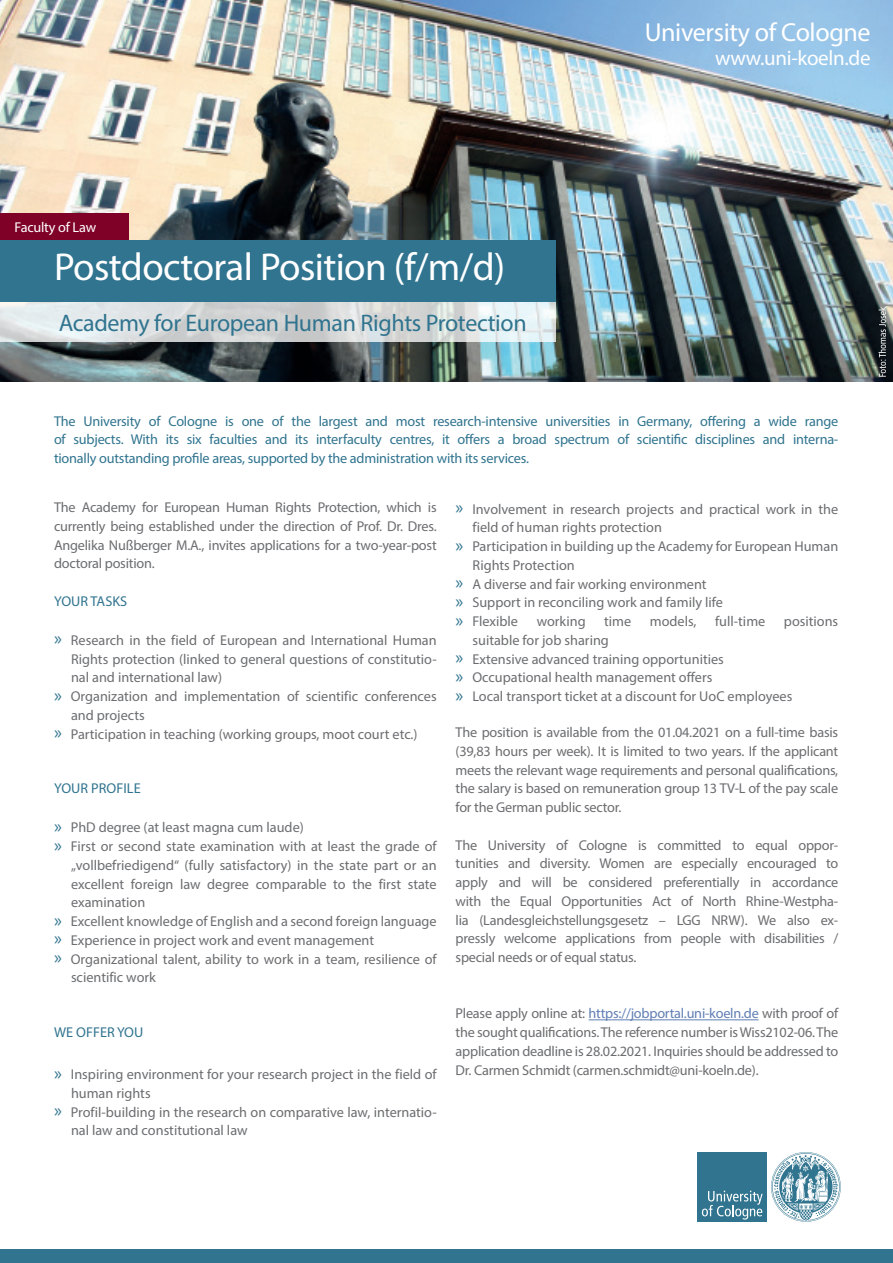
<style>
.page{position:relative;width:893px;height:1263px;background:#fff}
.page>*{position:absolute;margin:0;border:0;box-sizing:border-box;transform-origin:0 0}
.t1{font:39px "Myriad Pro";letter-spacing:-.015em;color:#fff}
.t2{font:26.1px "Myriad Pro";letter-spacing:-.015em;color:#fff}
.t3{font:24px "Myriad Pro";letter-spacing:-.015em;color:#30748f}
.t4{font:21px "Myriad Pro";letter-spacing:-.015em;color:#fff}
.Fließtext{font:14.25px/18.8px "Myriad Pro";color:#6c6d70}
.t5{font:14.25px/18.8px "Myriad Pro";letter-spacing:-.015em;color:#30748f;text-align:justify}
.t6{font:14.25px "Myriad Pro";letter-spacing:.005em;color:#30748f}
.t7{font:14.25px "Myriad Pro";letter-spacing:-.015em;color:#fff}
.s1{font-size:18.75px;color:#30748f}
.s2{color:#607eb4}
</style>
<div class="page">
<img style="left:0;top:0;width:893px;height:382px">
<div style="left:0;top:1249px;width:893px;height:14px;background:#30748f"></div>
<div style="left:0;top:240px;width:556px;height:62px;background:#30748f"></div>
<svg style="left:0;top:302px;width:556px;height:39px"></svg>
<div style="left:0;top:213px;width:129px;height:27px;background:#7f0128"></div>
<svg style="left:878px;top:307px;width:8px;height:70px"></svg>
<hr style="left:589px;top:1019px;width:170px;height:1px;background:#607eb4">
<div style="left:698px;top:1152px;width:69px;height:69px;background:#30748f"></div>
<svg style="left:771px;top:1152px;width:70px;height:70px"></svg>
<svg style="left:702px;top:1191px;width:61px;height:28px"></svg>
<p class="t7" style="left:15px;top:218px;width:83px">Faculty of Law</p>
<p class="t1" style="left:54px;top:243px;width:453px">Postdoctoral Position (f/m/d)</p>
<p class="t3" style="left:59px;top:308px;width:469px">Academy for European Human Rights Protection</p>
<p class="t2" style="left:645px;top:16px;width:227px">University of Cologne</p>
<p class="t4" style="left:715px;top:45px;width:157px">www.uni-koeln.de</p>
<p class="t5" style="left:54px;top:411px;width:786px">The University of Cologne is one of the largest and most research-intensive universities in Germany, offering a wide range of subjects. With its six faculties and its interfaculty centres, it offers a broad spectrum of scientific disciplines and interna&shy;tionally outstanding profile areas, supported by the administration with its services.</p>
<p class="Fließtext" style="left:473px;top:499px;width:367px;text-indent:-17px"><span class="s1">»</span> Involvement in research projects and practical work in the field of human rights protection</p>
<p class="Fließtext" style="left:473px;top:537px;width:367px;text-indent:-17px"><span class="s1">»</span> Participation in building up the Academy for European Human<br>Rights Protection</p>
<p class="Fließtext" style="left:456px;top:574px;width:253px"><span class="s1">»</span> A diverse and fair working environment</p>
<p class="Fließtext" style="left:456px;top:593px;width:269px"><span class="s1">»</span> Support in reconciling work and family life</p>
<p class="Fließtext" style="left:456px;top:612px;width:64px"><span class="s1">»</span> Flexible</p>
<p class="Fließtext" style="left:537px;top:612px;width:51px">working</p>
<p class="Fließtext" style="left:604px;top:612px;width:29px">time</p>
<p class="Fließtext" style="left:650px;top:612px;width:48px">models,</p>
<p class="Fließtext" style="left:715px;top:612px;width:52px">full-time</p>
<p class="Fließtext" style="left:784px;top:612px;width:56px">positions</p>
<p class="Fließtext" style="left:473px;top:630px;width:138px">suitable for job sharing</p>
<p class="Fließtext" style="left:456px;top:649px;width:270px"><span class="s1">»</span> Extensive advanced training opportunities</p>
<p class="Fließtext" style="left:456px;top:668px;width:258px"><span class="s1">»</span> Occupational health management offers</p>
<p class="Fließtext" style="left:456px;top:687px;width:338px"><span class="s1">»</span> Local transport ticket at a discount for UoC employees</p>
<p class="Fließtext" style="left:456px;top:723px;width:384px;text-align:justify">The position is available from the 01.04.2021 on a full-time basis (39,83 hours per week). It is limited to two years. If the applicant meets the relevant wage requirements and personal qualifications, the salary is based on remuneration group 13 TV-L of the pay scale for the German public sector.</p>
<p class="Fließtext" style="left:456px;top:835px;width:384px;text-align:justify">The University of Cologne is committed to equal oppor&shy;tunities and diversity. Women are especially encouraged to apply and will be considered preferentially in accordance with the Equal Opportunities Act of North Rhine-Westpha&shy;lia (Landesgleichstellungsgesetz – LGG NRW). We also ex&shy;pressly welcome applications from people with disabilities / special needs or of equal status.</p>
<p class="Fließtext" style="left:54px;top:498px;width:384px;text-align:justify">The Academy for European Human Rights Protection, which is currently being established under the direction of Prof. Dr. Dres.<br>Angelika Nußberger M.A., invites applications for a two-year-post doctoral position.</p>
<p class="t6" style="left:54px;top:592px;width:75px">YOUR TASKS</p>
<p class="Fließtext" style="left:71px;top:630px;width:367px;text-align:justify;text-indent:-17px"><span class="s1">»</span> Research in the field of European and International Human Rights protection (linked to general questions of constitutio&shy;nal and international law)</p>
<p class="Fließtext" style="left:71px;top:687px;width:367px;text-indent:-17px"><span class="s1">»</span> Organization and implementation of scientific conferences and projects</p>
<p class="Fließtext" style="left:54px;top:724px;width:365px"><span class="s1">»</span> Participation in teaching (working groups, moot court etc.)</p>
<p class="t6" style="left:54px;top:780px;width:88px">YOUR PROFILE</p>
<p class="Fließtext" style="left:54px;top:818px;width:251px"><span class="s1">»</span> PhD degree (at least magna cum laude)</p>
<p class="Fließtext" style="left:71px;top:837px;width:367px;text-align:justify;text-indent:-17px"><span class="s1">»</span> First or second state examination with at least the grade of „vollbefriedigend“ (fully satisfactory) in the state part or an excellent foreign law degree comparable to the first state examination</p>
<p class="Fließtext" style="left:54px;top:912px;width:384px"><span class="s1">»</span> Excellent knowledge of English and a second foreign language</p>
<p class="Fließtext" style="left:54px;top:930px;width:322px"><span class="s1">»</span> Experience in project work and event management</p>
<p class="Fließtext" style="left:71px;top:949px;width:367px;text-indent:-17px"><span class="s1">»</span> Organizational talent, ability to work in a team, resilience of scientific work</p>
<p class="t6" style="left:54px;top:1023px;width:91px">WE OFFER YOU</p>
<p class="Fließtext" style="left:71px;top:1065px;width:367px;text-indent:-17px"><span class="s1">»</span> Inspiring environment for your research project in the field of human rights</p>
<p class="Fließtext" style="left:71px;top:1102px;width:367px;text-indent:-17px"><span class="s1">»</span> Profil-building in the research on comparative law, internatio&shy;nal law and constitutional law</p>
<p class="Fließtext" style="left:456px;top:1004px;width:384px;text-align:justify">Please apply online at: <span class="s2">https://jobportal.uni-koeln.de</span> with proof of the sought qualifications. The reference number is Wiss2102-06. The application deadline is 28.02.2021. Inquiries should be addressed to Dr. Carmen Schmidt (carmen.schmidt@uni-koeln.de).</p>
</div>
